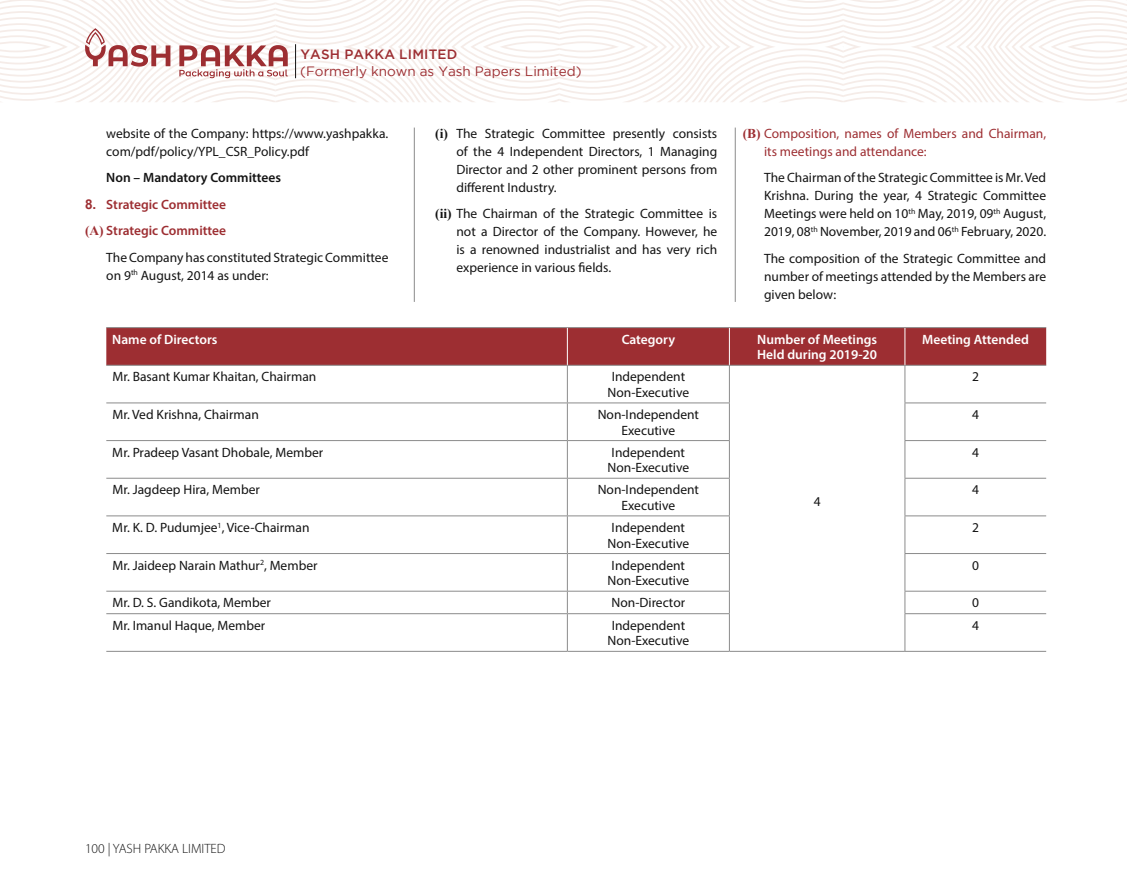
<style>
.page{position:relative;width:1127px;height:893px;background:#fff}
.page>*{position:absolute;margin:0;border:0;box-sizing:border-box;transform-origin:0 0}
.t1{font:13.5px/18px "Myriad Pro";color:#131313;text-align:center}
.t2{font:600 13.5px/15.6px "Myriad Pro";color:#fff}
.t3{font:13.5px/18px "Myriad Pro";color:#9d2e32}
.t4{font:600 13.5px "Myriad Pro";color:#9d2e32}
.t5{font:13.5px "Gotham";color:#9d2e32}
.t6{font:600 13.5px "Myriad Pro";color:#131313}
.t7{font:300 13.5px "Myriad Pro";color:#131313}
.t8{font:500 13.5px "Gotham";letter-spacing:.015em;color:#9d2e32}
.s1{font-family:"Arial";font-weight:700}
.s2{font-family:"Times New Roman";font-weight:700}
</style>
<div class="page">
<svg style="left:0;top:0;width:1127px;height:102px"></svg>
<hr style="left:295px;top:44px;width:1px;height:34px;background:#131313">
<div style="left:106px;top:328px;width:940px;height:37px;background:#9d2e32"></div>
<hr style="left:106px;top:327px;width:461px;height:1px;background:#8b8b8b">
<hr style="left:567px;top:327px;width:162px;height:1px;background:#8b8b8b">
<hr style="left:729px;top:327px;width:176px;height:1px;background:#8b8b8b">
<hr style="left:905px;top:327px;width:141px;height:1px;background:#8b8b8b">
<hr style="left:106px;top:365px;width:461px;height:1px;background:#8b8b8b">
<hr style="left:567px;top:365px;width:162px;height:1px;background:#8b8b8b">
<hr style="left:567px;top:366px;width:1px;height:37px;background:#8b8b8b">
<hr style="left:729px;top:365px;width:176px;height:1px;background:#8b8b8b">
<hr style="left:729px;top:366px;width:1px;height:37px;background:#8b8b8b">
<hr style="left:729px;top:651px;width:176px;height:1px;background:#8b8b8b">
<hr style="left:905px;top:365px;width:141px;height:1px;background:#8b8b8b">
<hr style="left:904px;top:366px;width:1px;height:37px;background:#8b8b8b">
<hr style="left:106px;top:403px;width:461px;height:1px;background:#8b8b8b">
<hr style="left:567px;top:403px;width:163px;height:1px;background:#8b8b8b">
<hr style="left:567px;top:403px;width:1px;height:37px;background:#8b8b8b">
<hr style="left:729px;top:403px;width:1px;height:37px;background:#8b8b8b">
<hr style="left:904px;top:403px;width:142px;height:1px;background:#8b8b8b">
<hr style="left:904px;top:403px;width:1px;height:37px;background:#8b8b8b">
<hr style="left:106px;top:440px;width:461px;height:1px;background:#8b8b8b">
<hr style="left:567px;top:440px;width:163px;height:1px;background:#8b8b8b">
<hr style="left:567px;top:441px;width:1px;height:37px;background:#8b8b8b">
<hr style="left:729px;top:441px;width:1px;height:37px;background:#8b8b8b">
<hr style="left:904px;top:440px;width:142px;height:1px;background:#8b8b8b">
<hr style="left:904px;top:441px;width:1px;height:37px;background:#8b8b8b">
<hr style="left:106px;top:478px;width:461px;height:1px;background:#8b8b8b">
<hr style="left:567px;top:478px;width:163px;height:1px;background:#8b8b8b">
<hr style="left:567px;top:479px;width:1px;height:36px;background:#8b8b8b">
<hr style="left:729px;top:479px;width:1px;height:36px;background:#8b8b8b">
<hr style="left:904px;top:478px;width:142px;height:1px;background:#8b8b8b">
<hr style="left:904px;top:479px;width:1px;height:36px;background:#8b8b8b">
<hr style="left:106px;top:515px;width:461px;height:1px;background:#8b8b8b">
<hr style="left:567px;top:515px;width:163px;height:1px;background:#8b8b8b">
<hr style="left:567px;top:516px;width:1px;height:37px;background:#8b8b8b">
<hr style="left:729px;top:516px;width:1px;height:37px;background:#8b8b8b">
<hr style="left:904px;top:515px;width:142px;height:1px;background:#8b8b8b">
<hr style="left:904px;top:516px;width:1px;height:37px;background:#8b8b8b">
<hr style="left:106px;top:553px;width:461px;height:1px;background:#8b8b8b">
<hr style="left:567px;top:553px;width:163px;height:1px;background:#8b8b8b">
<hr style="left:567px;top:554px;width:1px;height:37px;background:#8b8b8b">
<hr style="left:729px;top:554px;width:1px;height:37px;background:#8b8b8b">
<hr style="left:904px;top:553px;width:142px;height:1px;background:#8b8b8b">
<hr style="left:904px;top:554px;width:1px;height:37px;background:#8b8b8b">
<hr style="left:106px;top:591px;width:461px;height:1px;background:#8b8b8b">
<hr style="left:567px;top:591px;width:163px;height:1px;background:#8b8b8b">
<svg style="left:567px;top:592px;width:1px;height:21px"></svg>
<svg style="left:729px;top:592px;width:1px;height:21px"></svg>
<hr style="left:904px;top:591px;width:142px;height:1px;background:#8b8b8b">
<svg style="left:904px;top:592px;width:1px;height:21px"></svg>
<hr style="left:106px;top:613px;width:461px;height:1px;background:#8b8b8b">
<hr style="left:567px;top:613px;width:163px;height:1px;background:#8b8b8b">
<hr style="left:567px;top:614px;width:1px;height:37px;background:#8b8b8b">
<hr style="left:729px;top:614px;width:1px;height:37px;background:#8b8b8b">
<hr style="left:106px;top:651px;width:461px;height:1px;background:#8b8b8b">
<hr style="left:567px;top:651px;width:162px;height:1px;background:#8b8b8b">
<hr style="left:904px;top:613px;width:142px;height:1px;background:#8b8b8b">
<hr style="left:904px;top:614px;width:1px;height:37px;background:#8b8b8b">
<hr style="left:905px;top:651px;width:141px;height:1px;background:#8b8b8b">
<hr style="left:567px;top:328px;width:1px;height:37px;background:#fff">
<hr style="left:729px;top:328px;width:1px;height:37px;background:#fff">
<hr style="left:904px;top:328px;width:1px;height:37px;background:#fff">
<hr style="left:414px;top:128px;width:1px;height:174px;background:#8b8b8b">
<hr style="left:735px;top:128px;width:1px;height:174px;background:#8b8b8b">
<p class="t8" style="left:300px;top:47px;width:159px">YASH PAKKA LIMITED</p>
<p class="t5" style="left:300px;top:63px;width:283px">(Formerly known as Yash Papers Limited)</p>
<p class="t1" style="left:106px;top:124px;width:284px;text-align:left">website of the Company: https://www.yashpakka. com/pdf/policy/YPL_CSR_Policy.pdf</p>
<p class="t6" style="left:106px;top:169px;width:176px">Non – Mandatory Committees</p>
<p class="t4" style="left:85px;top:196px;width:143px"><span class="s1">8.</span> Strategic Committee</p>
<p class="t4" style="left:85px;top:222px;width:143px"><span class="s2">(A)</span> Strategic Committee</p>
<p class="t1" style="left:106px;top:248px;width:284px">The Company has constituted Strategic Committee</p>
<p class="t1" style="left:106px;top:266px;width:164px">on 9<sup>th</sup> August, 2014 as under:</p>
<p class="t1" style="left:456px;top:124px;width:262px;text-align:justify;text-indent:-21px"><span class="s2">(i)</span> The Strategic Committee presently consists of the 4 Independent Directors, 1 Managing Director and 2 other prominent persons from different Industry.</p>
<p class="t1" style="left:456px;top:204px;width:262px;text-align:justify;text-indent:-21px"><span class="s2">(ii)</span> The Chairman of the Strategic Committee is not a Director of the Company. However, he is a renowned industrialist and has very rich experience in various fields.</p>
<p class="t3" style="left:764px;top:124px;width:284px;text-indent:-21px"><span class="s2">(B)</span> Composition, names of Members and Chairman, its meetings and attendance:</p>
<p class="t1" style="left:764px;top:168px;width:284px;text-align:justify">The Chairman of the Strategic Committee is Mr. Ved Krishna. During the year, 4 Strategic Committee Meetings were held on 10<sup>th</sup> May, 2019, 09<sup>th</sup> August, 2019, 08<sup>th</sup> November, 2019 and 06<sup>th</sup> February, 2020.</p>
<p class="t1" style="left:764px;top:249px;width:284px;text-align:justify">The composition of the Strategic Committee and number of meetings attended by the Members are given below:</p>
<p class="t2" style="left:112px;top:331px;width:107px">Name of Directors</p>
<p class="t2" style="left:622px;top:331px;width:55px">Category</p>
<p class="t2" style="left:757px;top:331px;width:121px">Number of Meetings<br>Held during 2019-20</p>
<p class="t2" style="left:922px;top:331px;width:108px">Meeting Attended</p>
<p class="t1" style="left:112px;top:368px;width:205px">Mr. Basant Kumar Khaitan, Chairman</p>
<p class="t1" style="left:607px;top:369px;width:83px;line-height:15.5px">Independent<br>Non-Executive</p>
<p class="t1" style="left:972px;top:368px;width:8px">2</p>
<p class="t1" style="left:112px;top:405px;width:148px">Mr. Ved Krishna, Chairman</p>
<p class="t1" style="left:598px;top:406px;width:103px;line-height:15.6px">Non-Independent<br>Executive</p>
<p class="t1" style="left:972px;top:405px;width:8px">4</p>
<p class="t1" style="left:112px;top:443px;width:212px">Mr. Pradeep Vasant Dhobale, Member</p>
<p class="t1" style="left:607px;top:444px;width:83px;line-height:15.6px">Independent<br>Non-Executive</p>
<p class="t1" style="left:972px;top:443px;width:8px">4</p>
<p class="t1" style="left:112px;top:481px;width:149px">Mr. Jagdeep Hira, Member</p>
<p class="t1" style="left:598px;top:482px;width:103px;line-height:15.6px">Non-Independent<br>Executive</p>
<p class="t1" style="left:972px;top:481px;width:8px">4</p>
<p class="t1" style="left:112px;top:518px;width:199px">Mr. K. D. Pudumjee<sup>1</sup>, Vice-Chairman</p>
<p class="t1" style="left:607px;top:519px;width:83px;line-height:15.6px">Independent<br>Non-Executive</p>
<p class="t1" style="left:972px;top:518px;width:8px">2</p>
<p class="t1" style="left:112px;top:556px;width:207px">Mr. Jaideep Narain Mathur<sup>2</sup>, Member</p>
<p class="t1" style="left:607px;top:557px;width:83px;line-height:15.6px">Independent<br>Non-Executive</p>
<p class="t1" style="left:972px;top:556px;width:8px">0</p>
<p class="t1" style="left:112px;top:594px;width:160px">Mr. D. S. Gandikota, Member</p>
<p class="t1" style="left:612px;top:594px;width:75px">Non-Director</p>
<p class="t1" style="left:972px;top:594px;width:8px">0</p>
<p class="t1" style="left:112px;top:616px;width:154px">Mr. Imanul Haque, Member</p>
<p class="t1" style="left:607px;top:617px;width:83px;line-height:15.5px">Independent<br>Non-Executive</p>
<p class="t1" style="left:972px;top:616px;width:8px">4</p>
<p class="t1" style="left:814px;top:492px;width:8px">4</p>
<p class="t7" style="left:85px;top:841px;width:142px">100 | YASH PAKKA LIMITED</p>
</div>
